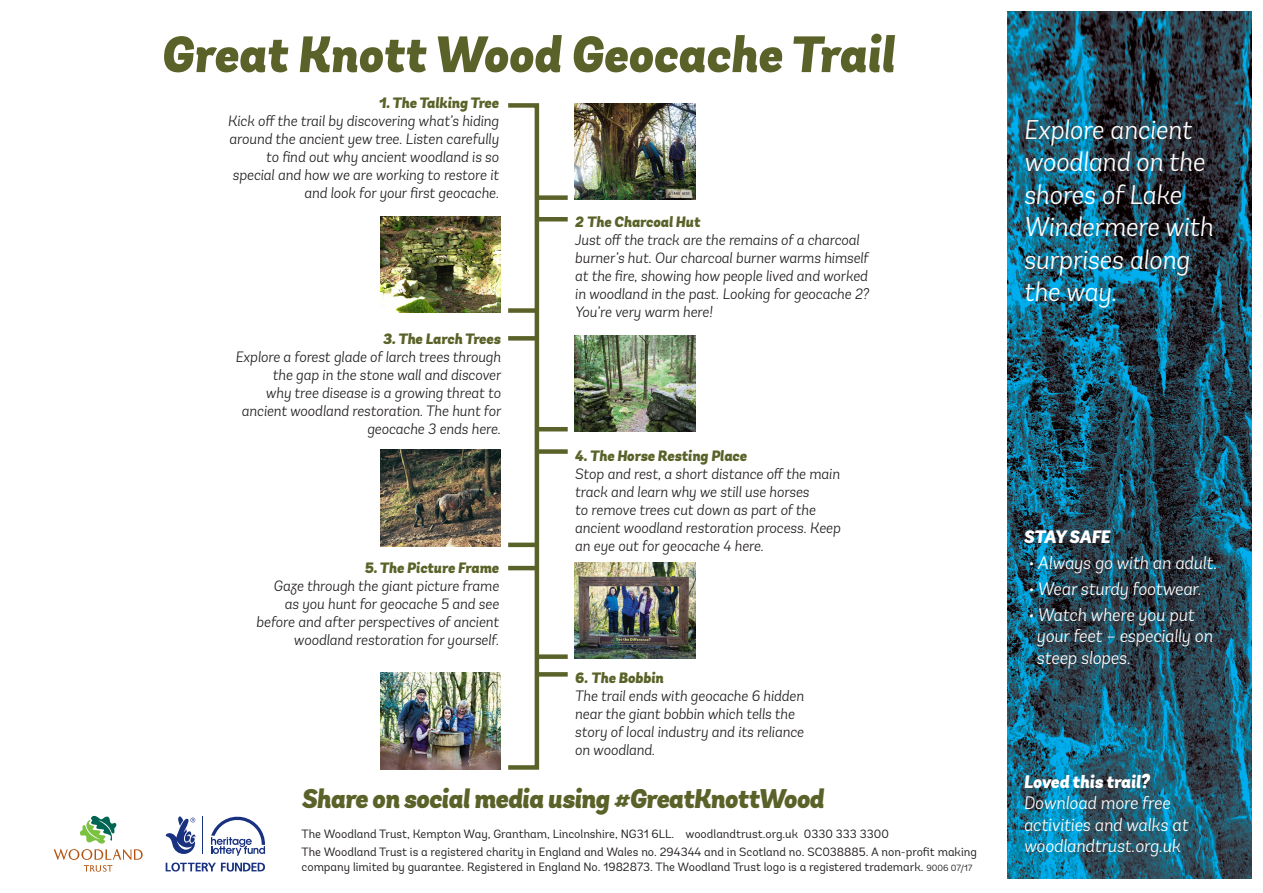
<style>
.page{position:relative;width:1263px;height:893px;background:#fff}
.page>*{position:absolute;margin:0;border:0;box-sizing:border-box;transform-origin:0 0}
.t1{font:italic 900 51px "Andes";color:#5b6229}
.t2{font:italic 300 27px/32.4px "Andes";color:#fff}
.t3{font:italic 900 27px "Andes";letter-spacing:-.02em;color:#5b6229}
.t4{font:italic 300 18px/21.6px "Andes";color:#fff}
.t5{font:italic 900 18px "Andes";color:#fff}
.t6{font:italic 300 15px/18px "Andes";color:#231f20;text-align:right}
.t7{font:12px/14.4px "Andes";color:#231f20}
.s1{font-weight:900;color:#5b6229}
.s2{font-size:9px}
</style>
<div class="page">
<img style="left:1008px;top:12px;width:243px;height:866px">
<div style="left:506px;top:103px;width:33px;height:667px;border:4px solid #5b6229"></div>
<hr style="left:538px;top:427px;width:30px;height:4px;background:#5b6229">
<hr style="left:538px;top:217px;width:30px;height:4px;background:#5b6229">
<div style="left:508px;top:308px;width:30px;height:5px;background:#5b6229"></div>
<div style="left:538px;top:195px;width:30px;height:5px;background:#5b6229"></div>
<div style="left:538px;top:672px;width:30px;height:5px;background:#5b6229"></div>
<div style="left:508px;top:336px;width:30px;height:5px;background:#5b6229"></div>
<div style="left:538px;top:449px;width:30px;height:5px;background:#5b6229"></div>
<hr style="left:508px;top:543px;width:30px;height:4px;background:#5b6229">
<hr style="left:508px;top:566px;width:30px;height:4px;background:#5b6229">
<div style="left:538px;top:654px;width:30px;height:5px;background:#5b6229"></div>
<img style="left:575px;top:103px;width:120px;height:97px">
<img style="left:381px;top:216px;width:120px;height:97px">
<img style="left:575px;top:562px;width:120px;height:97px">
<img style="left:381px;top:449px;width:120px;height:97px">
<img style="left:575px;top:335px;width:120px;height:97px">
<img style="left:381px;top:673px;width:120px;height:97px">
<hr style="left:203px;top:817px;width:1px;height:37px;background:#183181">
<svg style="left:166px;top:816px;width:30px;height:38px"></svg>
<svg style="left:166px;top:862px;width:99px;height:9px"></svg>
<svg style="left:211px;top:816px;width:54px;height:40px"></svg>
<svg style="left:54px;top:816px;width:89px;height:56px"></svg>
<p class="t1" style="left:161px;top:21px;width:735px">Great Knott Wood Geocache Trail</p>
<p class="t6" style="left:228px;top:94px;width:273px"><span class="s1">1. The Talking Tree<br></span>Kick off the trail by discovering what’s hiding around the ancient yew tree. Listen carefully to find out why ancient woodland is so special and how we are working to restore it and look for your first geocache.</p>
<p class="t6" style="left:235px;top:330px;width:267px"><span class="s1">3. The Larch Trees<br></span>Explore a forest glade of larch trees through the gap in the stone wall and discover<br>why tree disease is a growing threat to ancient woodland restoration. The hunt for geocache 3 ends here.</p>
<p class="t6" style="left:256px;top:559px;width:244px"><span class="s1">5. The Picture Frame<br></span>Gaze through the giant picture frame as you hunt for geocache 5 and see before and after perspectives of ancient woodland restoration for yourself.</p>
<p class="t6" style="left:575px;top:213px;width:296px;text-align:left"><span class="s1">2 The Charcoal Hut<br></span>Just off the track are the remains of a charcoal burner’s hut. Our charcoal burner warms himself at the fire, showing how people lived and worked in woodland in the past. Looking for geocache 2?<br>You’re very warm here!</p>
<p class="t6" style="left:575px;top:446px;width:267px;text-align:left"><span class="s1">4. The Horse Resting Place<br></span>Stop and rest, a short distance off the main track and learn why we still use horses<br>to remove trees cut down as part of the ancient woodland restoration process. Keep an eye out for geocache 4 here.</p>
<p class="t6" style="left:575px;top:669px;width:230px;text-align:left"><span class="s1">6. The Bobbin<br></span>The trail ends with geocache 6 hidden near the giant bobbin which tells the story of local industry and its reliance on woodland.</p>
<p class="t3" style="left:302px;top:781px;width:524px">Share on social media using #GreatKnottWood</p>
<p class="t7" style="left:302px;top:826px;width:589px">The Woodland Trust, Kempton Way, Grantham, Lincolnshire, NG31 6LL. woodlandtrust.org.uk 0330 333 3300</p>
<p class="t7" style="left:302px;top:845px;width:677px">The Woodland Trust is a registered charity in England and Wales no. 294344 and in Scotland no. SC038885. A non-profit making company limited by guarantee. Registered in England No. 1982873. The Woodland Trust logo is a registered trademark. <span class="s2">9006 07/17</span></p>
<p class="t2" style="left:1024px;top:113px;width:191px">Explore ancient woodland on the shores of Lake<br>Windermere with surprises along the way.</p>
<p class="t5" style="left:1024px;top:525px;width:88px">STAY SAFE</p>
<p class="t4" style="left:1028px;top:552px;width:190px">• Always go with an adult.</p>
<p class="t4" style="left:1028px;top:578px;width:175px">• Wear sturdy footwear.</p>
<p class="t4" style="left:1036px;top:604px;width:177px;text-indent:-9px">• Watch where you put your feet – especially on steep slopes.</p>
<p class="t5" style="left:1024px;top:769px;width:127px">Loved this trail?</p>
<p class="t4" style="left:1024px;top:792px;width:166px">Download more free activities and walks at woodlandtrust.org.uk</p>
</div>
